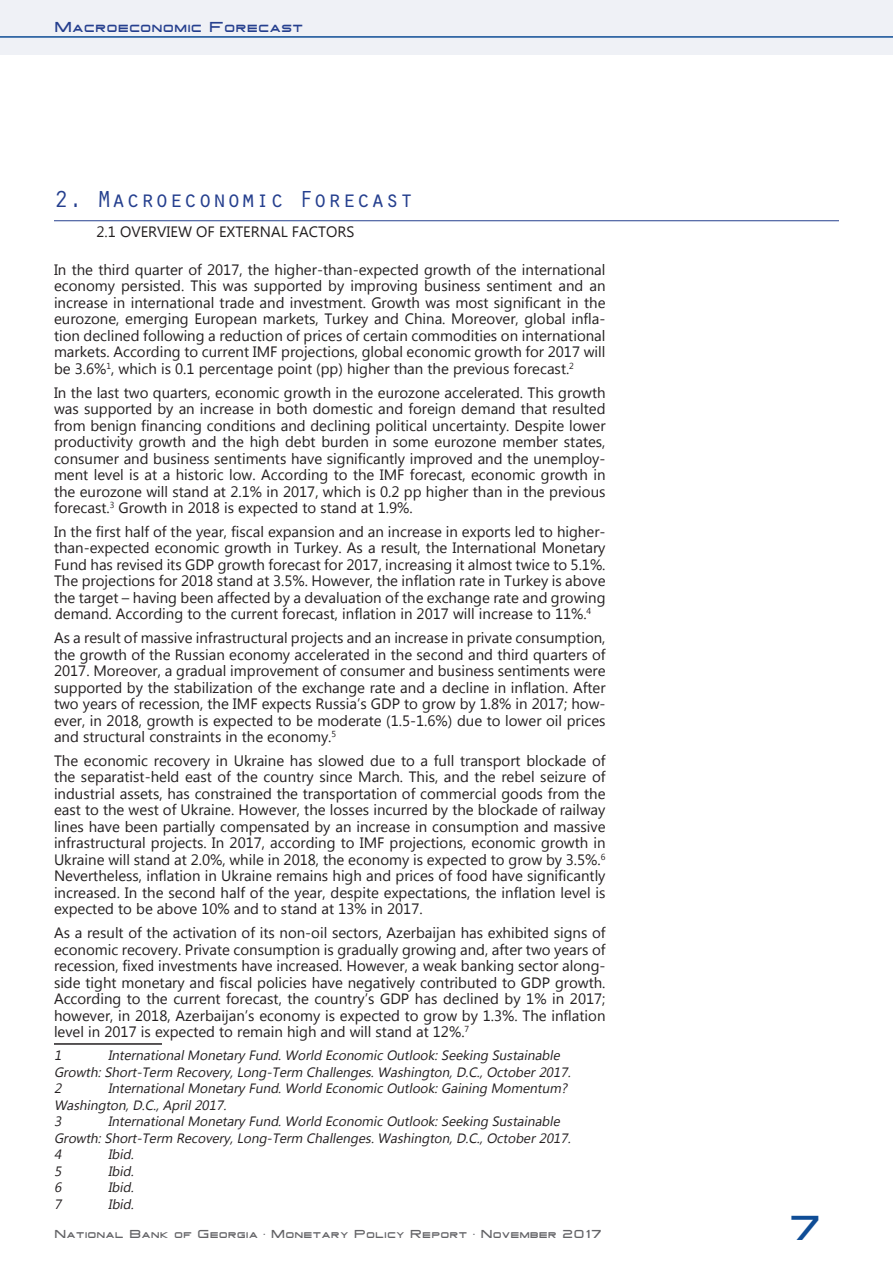
<style>
.page{position:relative;width:893px;height:1263px;background:#fff}
.page>*{position:absolute;margin:0;border:0;box-sizing:border-box;transform-origin:0 0}
.t1{font:36px "Gotthard";color:#0f4d96}
.t2{font:24px "Orator Std";color:#253f8e}
.t3{font:15px/16.5px "Microsoft New Tai Lue";color:#231f20;text-align:justify}
.t4{font:15px "Gotthard";color:#253f8e}
.t5{font:italic 13.5px/16.5px "Microsoft New Tai Lue";color:#231f20}
.t6{font:12px "Gotthard";color:#636366}
</style>
<div class="page">
<div style="left:0;top:0;width:893px;height:54px;background:#eff1f6"></div>
<hr style="left:0;top:36px;width:893px;height:2px;background:#0f4d96">
<hr style="left:54px;top:220px;width:785px;height:1px;background:#253f8e">
<hr style="left:54px;top:1043px;width:108px;height:2px;background:#231f20">
<p class="t4" style="left:54px;top:19px;width:251px">Macroeconomic Forecast</p>
<h2 class="t2" style="left:54px;top:182px;width:362px">2. Macroeconomic Forecast</h2>
<p class="t3" style="left:97px;top:224px;width:258px">2.1 Overview of External Factors</p>
<p class="t3" style="left:54px;top:263px;width:553px">In the third quarter of 2017, the higher-than-expected growth of the international economy persisted. This was supported by improving business sentiment and an increase in international trade and investment. Growth was most significant in the eurozone, emerging European markets, Turkey and China. Moreover, global infla&shy;tion declined following a reduction of prices of certain commodities on international markets. According to current IMF projections, global economic growth for 2017 will be 3.6%<sup>1</sup>, which is 0.1 percentage point (pp) higher than the previous forecast.<sup>2</sup></p>
<p class="t3" style="left:54px;top:385px;width:553px">In the last two quarters, economic growth in the eurozone accelerated. This growth was supported by an increase in both domestic and foreign demand that resulted from benign financing conditions and declining political uncertainty. Despite lower productivity growth and the high debt burden in some eurozone member states, consumer and business sentiments have significantly improved and the unemploy&shy;ment level is at a historic low. According to the IMF forecast, economic growth in the eurozone will stand at 2.1% in 2017, which is 0.2 pp higher than in the previous forecast.<sup>3</sup> Growth in 2018 is expected to stand at 1.9%.</p>
<p class="t3" style="left:54px;top:525px;width:553px">In the first half of the year, fiscal expansion and an increase in exports led to higher&shy;than-expected economic growth in Turkey. As a result, the International Monetary Fund has revised its GDP growth forecast for 2017, increasing it almost twice to 5.1%.<br>The projections for 2018 stand at 3.5%. H owever, the inflation rate in Turkey is above the target – having been affected by a devaluation of the exchange rate and growing demand. According to the current forecast, inflation in 2017 will increase to 11%.<sup>4</sup></p>
<p class="t3" style="left:54px;top:631px;width:553px">As a result of massive infrastructural projects and an increase in private consumption, the growth of the Russian economy accelerated in the second and third quarters of 2017. Moreover, a gradual improvement of consumer and business sentiments were supported by the stabilization of the exchange rate and a decline in inflation. After two years of recession, the IMF expects Russia’s GDP to grow by 1.8% in 2017; how&shy;ever, in 2018, growth is expected to be moderate (1.5-1.6%) due to lower oil prices and structural constraints in the economy.<sup>5</sup></p>
<p class="t3" style="left:54px;top:753px;width:553px">The economic recovery in U kraine has slowed due to a full transport blockade of the separatist-held east of the country since March. This, and the rebel seizure of industrial assets, has constrained the transportation of commercial goods from the east to the west of U kraine. H owever, the losses incurred by the blockade of railway lines have been partially compensated by an increase in consumption and massive infrastructural projects. In 2017, according to IMF projections, economic growth in U kraine will stand at 2.0%, while in 2018, the economy is expected to grow by 3.5%.<sup>6<br></sup>Nevertheless, inflation in U kraine remains high and prices of food have significantly increased. In the second half of the year, despite expectations, the inflation level is expected to be above 10% and to stand at 13% in 2017.</p>
<p class="t3" style="left:54px;top:926px;width:553px">As a result of the activation of its non-oil sectors, Azerbaijan has exhibited signs of economic recovery. Private consumption is gradually growing and, after two years of recession, fixed investments have increased. H owever, a weak banking sector along&shy;side tight monetary and fiscal policies have negatively contributed to GDP growth.<br>According to the current forecast, the country’s GDP has declined by 1% in 2017; however, in 2018, Azerbaijan’s economy is expected to grow by 1.3%. The inflation level in 2017 is expected to remain high and will stand at 12%.<sup>7</sup></p>
<p class="t5" style="left:54px;top:1048px;width:12px">1</p>
<p class="t5" style="left:54px;top:1048px;width:521px;text-indent:54px">InternationalMonetary Fund.World Economic Outlook:Seeking Sustainable<br>Growth:Short-Term Recovery,Long-Term Challenges.Washington,D.C.,October2017.<br>2</p>
<p class="t5" style="left:54px;top:1081px;width:518px;text-indent:54px">InternationalMonetary Fund.World Economic Outlook:Gaining Momentum?<br>Washington,D.C.,April2017.<br>3</p>
<p class="t5" style="left:54px;top:1114px;width:521px;text-indent:54px">InternationalMonetary Fund.World Economic Outlook:Seeking Sustainable<br>Growth:Short-Term Recovery,Long-Term Challenges.Washington,D.C.,October2017.<br>4</p>
<p class="t5" style="left:108px;top:1147px;width:30px">Ibid.</p>
<p class="t5" style="left:54px;top:1164px;width:12px">5</p>
<p class="t5" style="left:108px;top:1164px;width:30px">Ibid.</p>
<p class="t5" style="left:54px;top:1180px;width:12px">6</p>
<p class="t5" style="left:108px;top:1180px;width:30px">Ibid.</p>
<p class="t5" style="left:54px;top:1197px;width:12px">7</p>
<p class="t5" style="left:108px;top:1197px;width:30px">Ibid.</p>
<p class="t6" style="left:54px;top:1227px;width:549px">National Bank of Georgia · Monetary Policy Report · November 2017</p>
<h1 class="t1" style="left:788px;top:1209px;width:35px">7</h1>
</div>
